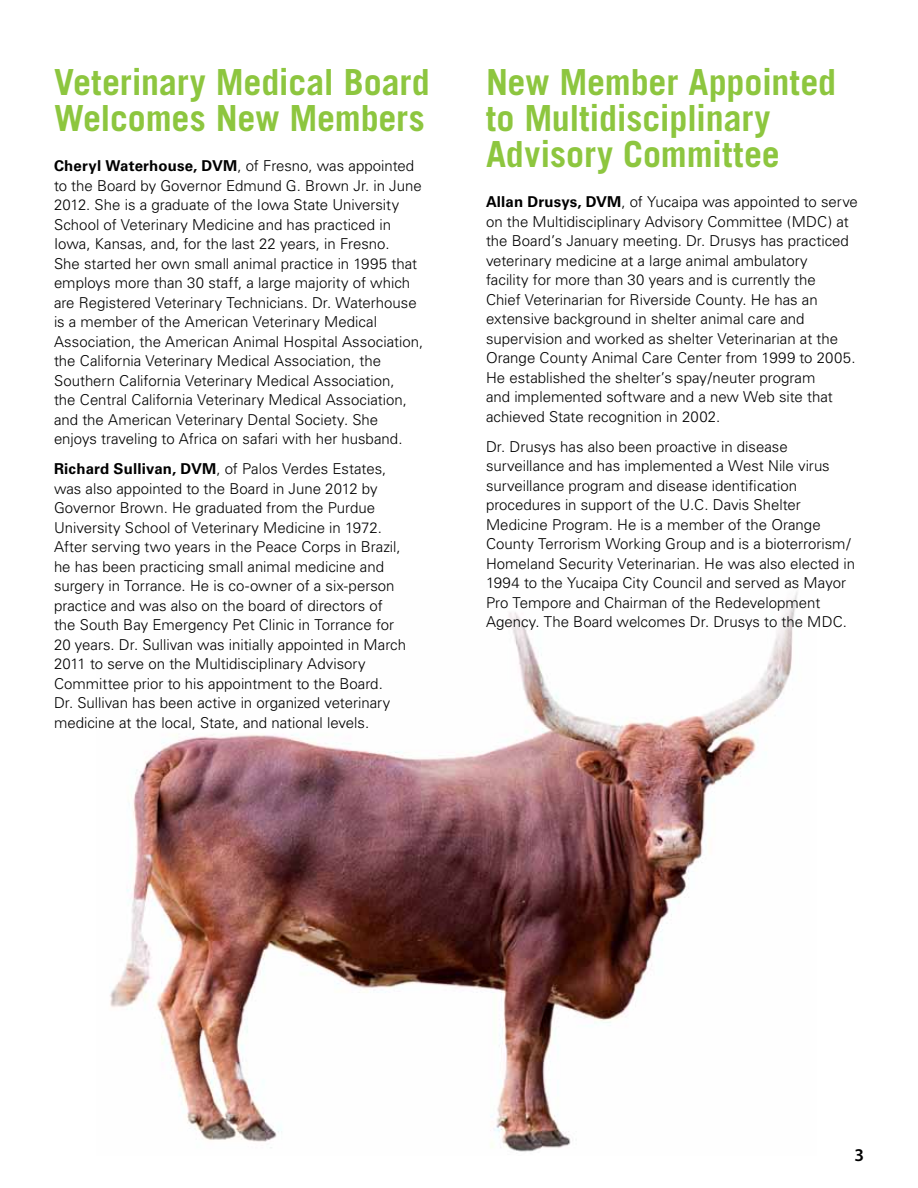
<style>
.page{position:relative;width:918px;height:1188px;background:#fff}
.page>*{position:absolute;margin:0;border:0;box-sizing:border-box;transform-origin:0 0}
.t1{font:700 36px/36px "Trade Gothic";letter-spacing:-.005em;color:#8dc63f}
.t2{font:600 18px "Myriad Pro";color:#000}
.t3{font:300 15px/19.5px "Univers";color:#000}
.s1{font-family:"Univers CE";font-weight:700}
</style>
<div class="page">
<img style="left:110px;top:591px;width:688px;height:561px">
<h1 class="t1" style="left:54px;top:64px;width:377px">Veterinary Medical Board<br>Welcomes New Members</h1>
<p class="t3" style="left:54px;top:156px;width:371px"><span class="s1">Cheryl Waterhouse, DVM</span>, of Fresno, was appointed to the Board by Governor Edmund G. Brown Jr. in June 2012. She is a graduate of the Iowa State University School of Veterinary Medicine and has practiced in Iowa, Kansas, and, for the last 22 years, in Fresno.<br>She started her own small animal practice in 1995 that employs more than 30 staff, a large majority of which are Registered Veterinary Technicians. Dr. Waterhouse is a member of the American Veterinary Medical Association, the American Animal Hospital Association, the California Veterinary Medical Association, the Southern California Veterinary Medical Association,<br>the Central California Veterinary Medical Association, and the American Veterinary Dental Society. She enjoys traveling to Africa on safari with her husband.</p>
<p class="t3" style="left:54px;top:459px;width:354px"><span class="s1">Richard Sullivan, DVM</span>, of Palos Verdes Estates, was also appointed to the Board in June 2012 by Governor Brown. He graduated from the Purdue University School of Veterinary Medicine in 1972.<br>After serving two years in the Peace Corps in Brazil, he has been practicing small animal medicine and surgery in Torrance. He is co-owner of a six-person practice and was also on the board of directors of the South Bay Emergency Pet Clinic in Torrance for 20 years. Dr. Sullivan was initially appointed in March 2011 to serve on the Multidisciplinary Advisory Committee prior to his appointment to the Board.<br>Dr. Sullivan has been active in organized veterinary medicine at the local, State, and national levels.</p>
<h1 class="t1" style="left:486px;top:64px;width:352px">New Member Appointed to Multidisciplinary<br>Advisory Committee</h1>
<p class="t3" style="left:486px;top:192px;width:373px"><span class="s1">Allan Drusys, DVM</span>, of Yucaipa was appointed to serve on the Multidisciplinary Advisory Committee (MDC) at the Board’s January meeting. Dr. Drusys has practiced veterinary medicine at a large animal ambulatory<br>facility for more than 30 years and is currently the<br>Chief Veterinarian for Riverside County. He has an extensive background in shelter animal care and supervision and worked as shelter Veterinarian at the Orange County Animal Care Center from 1999 to 2005.<br>He established the shelter’s spay/neuter program<br>and implemented software and a new Web site that achieved State recognition in 2002.</p>
<p class="t3" style="left:486px;top:437px;width:371px">Dr. Drusys has also been proactive in disease surveillance and has implemented a West Nile virus surveillance program and disease identification procedures in support of the U.C. Davis Shelter Medicine Program. He is a member of the Orange County Terrorism Working Group and is a bioterrorism/ Homeland Security Veterinarian. He was also elected in 1994 to the Yucaipa City Council and served as Mayor Pro Tempore and Chairman of the Redevelopment Agency. The Board welcomes Dr. Drusys to the MDC.</p>
<p class="t2" style="left:854px;top:1145px;width:11px">3</p>
</div>
